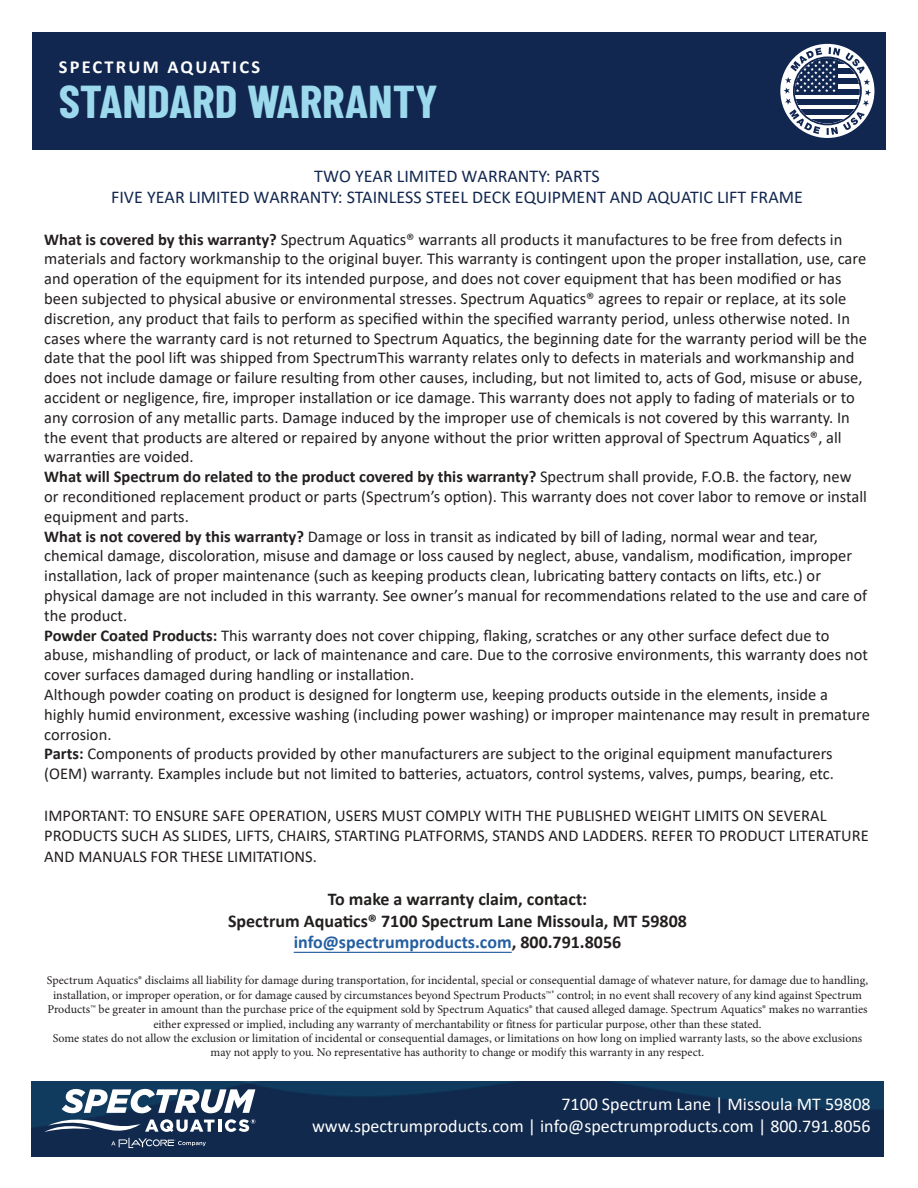
<style>
.page{position:relative;width:918px;height:1188px;background:#fff}
.page>*{position:absolute;margin:0;border:0;box-sizing:border-box;transform-origin:0 0}
.t1{font:700 45px "Barlow Condensed";color:#9cd9ed;scale:1.06 1}
.t2{font:700 18.45px "Calibri";letter-spacing:.12em;color:#fff}
.t3{font:18px/21.6px "Calibri";color:#12274f;text-align:center}
.t4{font:18px/21.6px "Calibri";color:#fff;text-align:right}
.t5{font:700 18px/21.6px "Calibri";color:#241f1f;text-align:center}
.t6{font:700 18px "Calibri";color:#241f1f}
.t7{font:16.5px/19.8px "Calibri";color:#241f1f}
.t8{font:12px/14.4px "Minion Pro";color:#241f1f;text-align:center}
.s1{font-weight:700}
.s2{color:#255fa0}
</style>
<div class="page">
<img style="left:31px;top:1081px;width:853px;height:76px">
<svg style="left:44px;top:1089px;width:211px;height:59px"></svg>
<div style="left:32px;top:32px;width:854px;height:117px;background:#12274f"></div>
<svg style="left:780px;top:44px;width:94px;height:94px"></svg>
<hr style="left:294px;top:952px;width:218px;height:1px;background:#255fa0">
<p class="t2" style="left:59px;top:54px;width:203px">SPECTRUM AQUATICS</p>
<h1 class="t1" style="left:59px;top:69px;width:359px">STANDARD WARRANTY</h1>
<p class="t3" style="left:111px;top:164px;width:693px">TWO YEAR LIMITED WARRANTY: PARTS<br>FIVE YEAR LIMITED WARRANTY: STAINLESS STEEL DECK EQUIPMENT AND AQUATIC LIFT FRAME</p>
<p class="t7" style="left:44px;top:229px;width:827px"><span class="s1">What is covered by this warranty?</span> Spectrum Aquatics® warrants all products it manufactures to be free from defects in materials and factory workmanship to the original buyer. This warranty is contingent upon the proper installation, use, care and operation of the equipment for its intended purpose, and does not cover equipment that has been modified or has been subjected to physical abusive or environmental stresses. Spectrum Aquatics® agrees to repair or replace, at its sole discretion, any product that fails to perform as specified within the specified warranty period, unless otherwise noted. In cases where the warranty card is not returned to Spectrum Aquatics, the beginning date for the warranty period will be the date that the pool lift was shipped from SpectrumThis warranty relates only to defects in materials and workmanship and does not include damage or failure resulting from other causes, including, but not limited to, acts of God, misuse or abuse, accident or negligence, fire, improper installation or ice damage. This warranty does not apply to fading of materials or to any corrosion of any metallic parts. Damage induced by the improper use of chemicals is not covered by this warranty. In the event that products are altered or repaired by anyone without the prior written approval of Spectrum Aquatics®, all warranties are voided.<br><span class="s1">What will Spectrum do related to the product covered by this warranty?</span> Spectrum shall provide, F.O.B. the factory, new or reconditioned replacement product or parts (Spectrum’s option). This warranty does not cover labor to remove or install equipment and parts.<br><span class="s1">What is not covered by this warranty?</span> Damage or loss in transit as indicated by bill of lading, normal wear and tear, chemical damage, discoloration, misuse and damage or loss caused by neglect, abuse, vandalism, modification, improper installation, lack of proper maintenance (such as keeping products clean, lubricating battery contacts on lifts, etc.) or physical damage are not included in this warranty. See owner’s manual for recommendations related to the use and care of the product.<br><span class="s1">Powder Coated Products:</span> This warranty does not cover chipping, flaking, scratches or any other surface defect due to abuse, mishandling of product, or lack of maintenance and care. Due to the corrosive environments, this warranty does not cover surfaces damaged during handling or installation.<br>Although powder coating on product is designed for longterm use, keeping products outside in the elements, inside a highly humid environment, excessive washing (including power washing) or improper maintenance may result in premature corrosion.<br><span class="s1">Parts:</span> Components of products provided by other manufacturers are subject to the original equipment manufacturers (OEM) warranty. Examples include but not limited to batteries, actuators, control systems, valves, pumps, bearing, etc.</p>
<p class="t7" style="left:44px;top:804px;width:826px;line-height:20.7px">IMPORTANT: TO ENSURE SAFE OPERATION, USERS MUST COMPLY WITH THE PUBLISHED WEIGHT LIMITS ON SEVERAL<br>PRODUCTS SUCH AS SLIDES, LIFTS, CHAIRS, STARTING PLATFORMS, STANDS AND LADDERS. REFER TO PRODUCT LITERATURE<br>AND MANUALS FOR THESE LIMITATIONS.</p>
<p class="t6" style="left:328px;top:887px;width:261px">To make a warranty claim, contact:</p>
<p class="t5" style="left:228px;top:910px;width:461px">Spectrum Aquatics® 7100 Spectrum Lane Missoula, MT 59808 <span class="s2">info@spectrumproducts.com</span>, 800.791.8056</p>
<p class="t8" style="left:47px;top:973px;width:823px">Spectrum Aquatics® disclaims all liability for damage during transportation, for incidental, special or consequential damage of whatever nature, for damage due to handling, installation, or improper operation, or for damage caused by circumstances beyond Spectrum Products™’ control; in no event shall recovery of any kind against Spectrum Products™ be greater in amount than the purchase price of the equipment sold by Spectrum Aquatics® that caused alleged damage. Spectrum Aquatics® makes no warranties either expressed or implied, including any warranty of merchantability or fitness for particular purpose, other than these stated.<br>Some states do not allow the exclusion or limitation of incidental or consequential damages, or limitations on how long on implied warranty lasts, so the above exclusions may not apply to you. No representative has authority to change or modify this warranty in any respect.</p>
<p class="t4" style="left:312px;top:1093px;width:560px">7100 Spectrum Lane | Missoula MT 59808<br>www.spectrumproducts.com | info@spectrumproducts.com | 800.791.8056</p>
</div>
